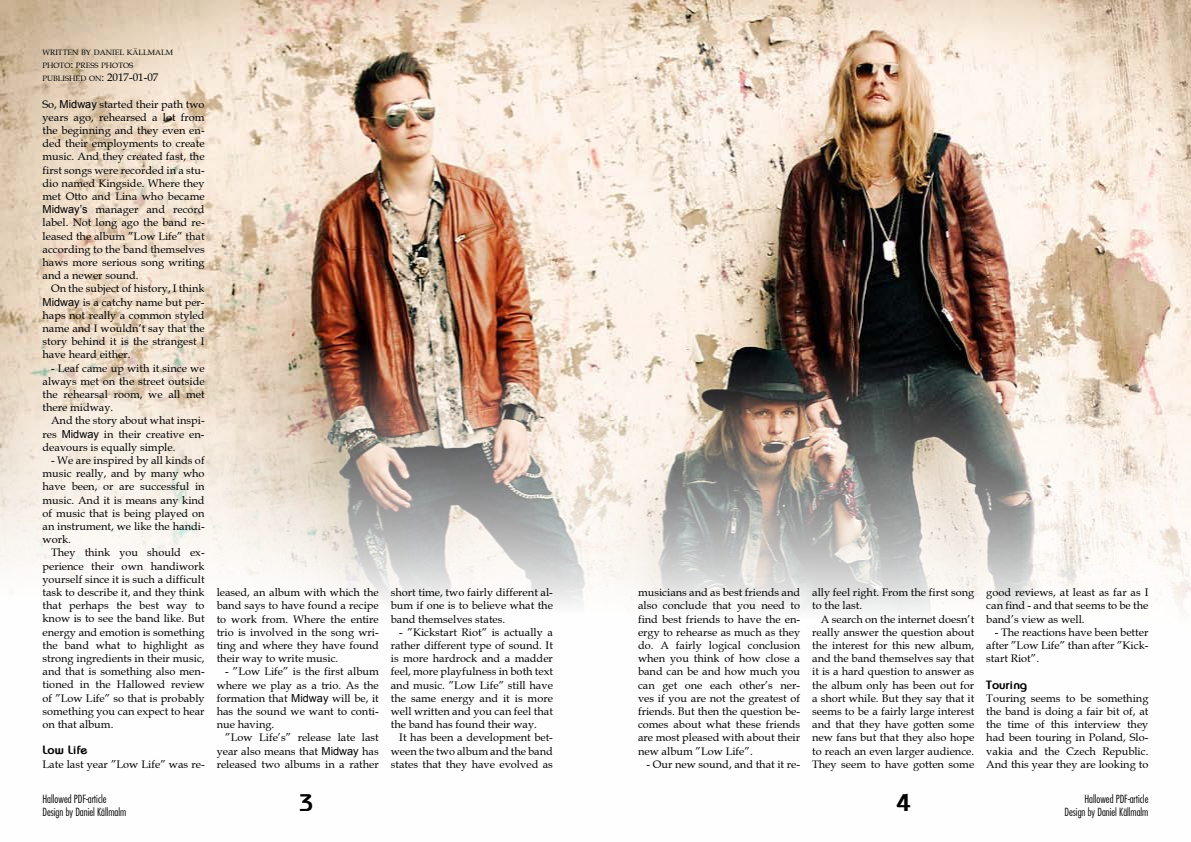
<style>
.page{position:relative;width:1191px;height:842px;background:#fff}
.page>*{position:absolute;margin:0;border:0;box-sizing:border-box;transform-origin:0 0}
.t1{font:700 24px "Bauhaus";color:#000}
.t2{font:700 12px "Bauhaus";color:#000}
.t3{font:11px/13.2px "Book Antiqua";color:#000;text-align:justify}
.t4{font:11px/13.2px "Fujiyama Light Plain";color:#000}
.t5{font:7.7px/13.2px "Book Antiqua";color:#000}
.s1{font-size:11px}
.s2{font-family:"Arial"}
</style>
<div class="page">
<img style="left:0;top:0;width:1191px;height:616px">
<p class="t5" style="left:43px;top:46px;width:132px">WRITTEN BY DANIEL KÄLLMALM<br>PHOTO<span class="s1">:</span> PRESS PHOTOS<br>PUBLISHED ON<span class="s1">: 2017-01-07</span></p>
<p class="t3" style="left:43px;top:97px;width:164px">So, <span class="s2">Midway</span> started their path two years ago, rehearsed a lot from the beginning and they even en&shy;ded their employments to create music. And they created fast, the first songs were recorded in a stu&shy;dio named Kingside. Where they met Otto and Lina who became <span class="s2">Midway’s</span> manager and record label. Not long ago the band re&shy;leased the album ”Low Life” that according to the band themselves haws more serious song writing and a newer sound.</p>
<p class="t3" style="left:43px;top:282px;width:164px;text-indent:9px">On the subject of history, I think <span class="s2">Midway</span> is a catchy name but per&shy;haps not really a common styled name and I wouldn’t say that the story behind it is the strangest I have heard either.</p>
<p class="t3" style="left:43px;top:361px;width:164px;text-indent:9px">- Leaf came up with it since we always met on the street outside the rehearsal room, we all met there midway.</p>
<p class="t3" style="left:43px;top:414px;width:164px;text-indent:9px">And the story about what inspi&shy;res <span class="s2">Midway</span> in their creative en&shy;deavours is equally simple.</p>
<p class="t3" style="left:43px;top:454px;width:164px;text-indent:9px">- We are inspired by all kinds of music really, and by many who have been, or are successful in music. And it is means any kind of music that is being played on an instrument, we like the handi&shy;work.</p>
<p class="t3" style="left:43px;top:546px;width:164px;text-indent:9px">They think you should ex&shy;perience their own handiwork yourself since it is such a difficult task to describe it, and they think that perhaps the best way to know is to see the band like. But energy and emotion is something the band what to highlight as strong ingredients in their music, and that is something also men&shy;tioned in the Hallowed review of ”Low Life” so that is probably something you can expect to hear on that album.</p>
<p class="t2" style="left:43px;top:743px;width:47px">Low Life</p>
<p class="t3" style="left:43px;top:757px;width:164px">Late last year ”Low Life” was re-</p>
<p class="t3" style="left:217px;top:586px;width:164px">leased, an album with which the band says to have found a recipe to work from. Where the entire trio is involved in the song wri&shy;ting and where they have found their way to write music.</p>
<p class="t3" style="left:217px;top:665px;width:164px;text-indent:9px">- ”Low Life” is the first album where we play as a trio. As the formation that <span class="s2">Midway</span> will be, it has the sound we want to conti&shy;nue having.</p>
<p class="t3" style="left:217px;top:731px;width:164px;text-indent:9px">”Low Life’s” release late last year also means that <span class="s2">Midway</span> has released two albums in a rather</p>
<p class="t3" style="left:391px;top:586px;width:164px">short time, two fairly different al&shy;bum if one is to believe what the band themselves states.</p>
<p class="t3" style="left:391px;top:625px;width:164px;text-indent:9px">- ”Kickstart Riot” is actually a rather different type of sound. It is more hardrock and a madder feel, more playfulness in both text and music. ”Low Life” still have the same energy and it is more well written and you can feel that the band has found their way.</p>
<p class="t3" style="left:391px;top:731px;width:164px;text-indent:9px">It has been a development bet&shy;ween the two album and the band states that they have evolved as</p>
<p class="t3" style="left:638px;top:586px;width:164px">musicians and as best friends and also conclude that you need to find best friends to have the en&shy;ergy to rehearse as much as they do. A fairly logical conclusion when you think of how close a band can be and how much you can get one each other’s ner&shy;ves if you are not the greatest of friends. But then the question be&shy;comes about what these friends are most pleased with about their new album ”Low Life”.</p>
<p class="t3" style="left:646px;top:757px;width:155px">- Our new sound, and that it re-</p>
<p class="t3" style="left:812px;top:586px;width:164px">ally feel right. From the first song to the last.</p>
<p class="t3" style="left:812px;top:612px;width:164px;text-indent:9px">A search on the internet doesn’t really answer the question about the interest for this new album, and the band themselves say that it is a hard question to answer as the album only has been out for a short while. But they say that it seems to be a fairly large interest and that they have gotten some new fans but that they also hope to reach an even larger audience.<br>They seem to have gotten some</p>
<p class="t3" style="left:986px;top:586px;width:164px">good reviews, at least as far as I can find - and that seems to be the band’s view as well.</p>
<p class="t3" style="left:986px;top:625px;width:164px;text-indent:9px">- The reactions have been better after ”Low Life” than after ”Kick&shy;start Riot”.</p>
<p class="t2" style="left:986px;top:677px;width:42px">Touring</p>
<p class="t3" style="left:986px;top:691px;width:164px">Touring seems to be something the band is doing a fair bit of, at the time of this interview they had been touring in Poland, Slo&shy;vakia and the Czech Republic.<br>And this year they are looking to</p>
<h1 class="t1" style="left:299px;top:788px;width:16px">3<sup>3</sup></h1>
<h1 class="t1" style="left:896px;top:788px;width:16px">4<sup>4</sup></h1>
<p class="t4" style="left:43px;top:792px;width:85px">Hallowed PDF-article<br>Design by Daniel Källmalm</p>
<p class="t4" style="left:1064px;top:792px;width:85px;text-align:right">Hallowed PDF-article<br>Design by Daniel Källmalm</p>
</div>
